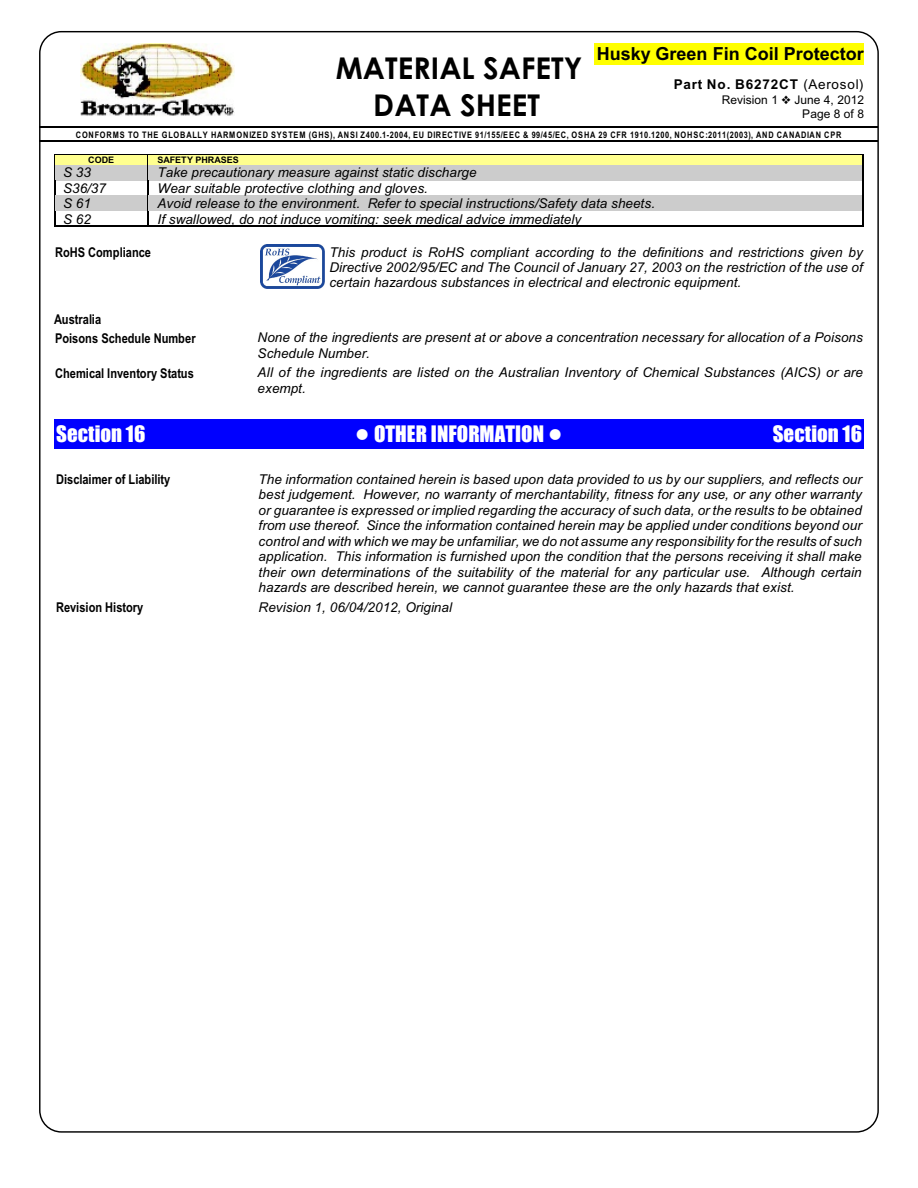
<style>
.page{position:relative;width:918px;height:1188px;background:#fff}
.page>*{position:absolute;margin:0;border:0;box-sizing:border-box;transform-origin:0 0}
.t1{font:700 30px/36.9px "Century Gothic";letter-spacing:.005em;color:#000;text-align:center}
.t2{font:21px "Impact";color:#fff}
.t3{font:700 18px "Arial";color:#000}
.t4{font:italic 13.5px/15.5px "Arial";letter-spacing:.005em;color:#000;text-align:justify}
.t5{font:700 13.5px/18.3px "Arial Narrow";color:#000}
.t6{font:700 13.5px "Arial";letter-spacing:.055em;color:#000}
.t7{font:12px/13.8px "Arial";letter-spacing:.01em;color:#000;text-align:right}
.t8{font:700 9px "Arial Narrow";letter-spacing:.08em;color:#000}
.t9{font:700 9px "Arial";color:#000}
.s1{font-weight:400}
</style>
<div class="page">
<div style="left:594px;top:43px;width:270px;height:21px;background:#ff0"></div>
<hr style="left:40px;top:126px;width:838px;height:1px;background:#000">
<hr style="left:40px;top:140px;width:838px;height:1px;background:#000">
<img style="left:80px;top:44px;width:155px;height:72px">
<hr style="left:54px;top:154px;width:94px;height:1px;background:#000">
<div style="left:55px;top:155px;width:93px;height:10px;background:#ffff8f"></div>
<hr style="left:148px;top:154px;width:716px;height:1px;background:#000">
<div style="left:148px;top:155px;width:714px;height:10px;background:#ffff8f"></div>
<div style="left:55px;top:165px;width:93px;height:15px;background:#ccc"></div>
<div style="left:148px;top:165px;width:714px;height:15px;background:#ccc"></div>
<div style="left:55px;top:196px;width:93px;height:15px;background:#ccc"></div>
<div style="left:148px;top:196px;width:714px;height:15px;background:#ccc"></div>
<svg style="left:54px;top:155px;width:1px;height:70px"></svg>
<hr style="left:54px;top:225px;width:94px;height:2px;background:#000">
<svg style="left:147px;top:155px;width:1px;height:70px"></svg>
<svg style="left:863px;top:155px;width:1px;height:70px"></svg>
<hr style="left:148px;top:225px;width:716px;height:2px;background:#000">
<div style="left:54px;top:419px;width:202px;height:29px;background:#00f"></div>
<div style="left:256px;top:419px;width:608px;height:29px;background:#00f"></div>
<img style="left:260px;top:245px;width:64px;height:44px">
<h3 class="t3" style="left:597px;top:47px;width:269px">Husky Green Fin Coil Protector</h3>
<p class="t6" style="left:674px;top:80px;width:191px">Part No. B6272CT <span class="s1">(Aerosol)</span></p>
<p class="t7" style="left:722px;top:94px;width:58px">Revision 1</p>
<p class="t7" style="left:794px;top:94px;width:71px">June 4, 2012<br>Page 8 of 8</p>
<p class="t8" style="left:76px;top:132px;width:767px">CONFORMS TO THE GLOBALLY HARMONIZED SYSTEM (GHS), ANSI Z400.1-2004, EU DIRECTIVE 91/155/EEC &amp; 99/45/EC, OSHA 29 CFR 1910.1200, NOHSC:2011(2003), AND CANADIAN CPR</p>
<p class="t9" style="left:88px;top:156px;width:28px">CODE</p>
<p class="t9" style="left:158px;top:156px;width:83px">SAFETY PHRASES</p>
<p class="t4" style="left:63px;top:166px;width:29px">S 33</p>
<p class="t4" style="left:158px;top:166px;width:321px">Take precautionary measure against static discharge</p>
<p class="t4" style="left:63px;top:181px;width:45px">S36/37</p>
<p class="t4" style="left:158px;top:181px;width:272px">Wear suitable protective clothing and gloves.</p>
<p class="t4" style="left:63px;top:197px;width:29px">S 61</p>
<p class="t4" style="left:158px;top:197px;width:499px">Avoid release to the environment. Refer to special instructions/Safety data sheets.</p>
<p class="t4" style="left:63px;top:212px;width:29px">S 62</p>
<p class="t4" style="left:158px;top:212px;width:425px">If swallowed, do not induce vomiting: seek medical advice immediately</p>
<p class="t5" style="left:55px;top:244px;width:98px">RoHS Compliance</p>
<p class="t4" style="left:329px;top:245px;width:535px">This product is RoHS compliant according to the definitions and restrictions given by Directive 2002/95/EC and The Council of January 27, 2003 on the restriction of the use of certain hazardous substances in electrical and electronic equipment.</p>
<p class="t5" style="left:54px;top:312px;width:143px">Australia<br>Poisons Schedule Number</p>
<h1 class="t1" style="left:336px;top:52px;width:248px">MATERIAL SAFETY<br>DATA SHEET</h1>
<p class="t4" style="left:258px;top:331px;width:607px">None of the ingredients are present at or above a concentration necessary for allocation of a Poisons<br>Schedule Number.</p>
<p class="t5" style="left:55px;top:365px;width:140px">Chemical Inventory Status</p>
<p class="t4" style="left:258px;top:366px;width:607px">All of the ingredients are listed on the Australian Inventory of Chemical Substances (AICS) or are exempt.</p>
<h2 class="t2" style="left:56px;top:425px;width:91px">Section 16</h2>
<h2 class="t2" style="left:374px;top:425px;width:172px">OTHER INFORMATION</h2>
<h2 class="t2" style="left:773px;top:425px;width:91px">Section 16</h2>
<p class="t5" style="left:56px;top:472px;width:116px">Disclaimer of Liability</p>
<p class="t4" style="left:259px;top:472px;width:605px">The information contained herein is based upon data provided to us by our suppliers, and reflects our best judgement. However, no warranty of merchantability, fitness for any use, or any other warranty or guarantee is expressed or implied regarding the accuracy of such data, or the results to be obtained from use thereof. Since the information contained herein may be applied under conditions beyond our control and with which we may be unfamiliar, we do not assume any responsibility for the results of such application. This information is furnished upon the condition that the persons receiving it shall make their own determinations of the suitability of the material for any particular use. Although certain hazards are described herein, we cannot guarantee these are the only hazards that exist.</p>
<p class="t5" style="left:56px;top:600px;width:89px">Revision History</p>
<p class="t4" style="left:259px;top:601px;width:195px">Revision 1, 06/04/2012, Original</p>
</div>
